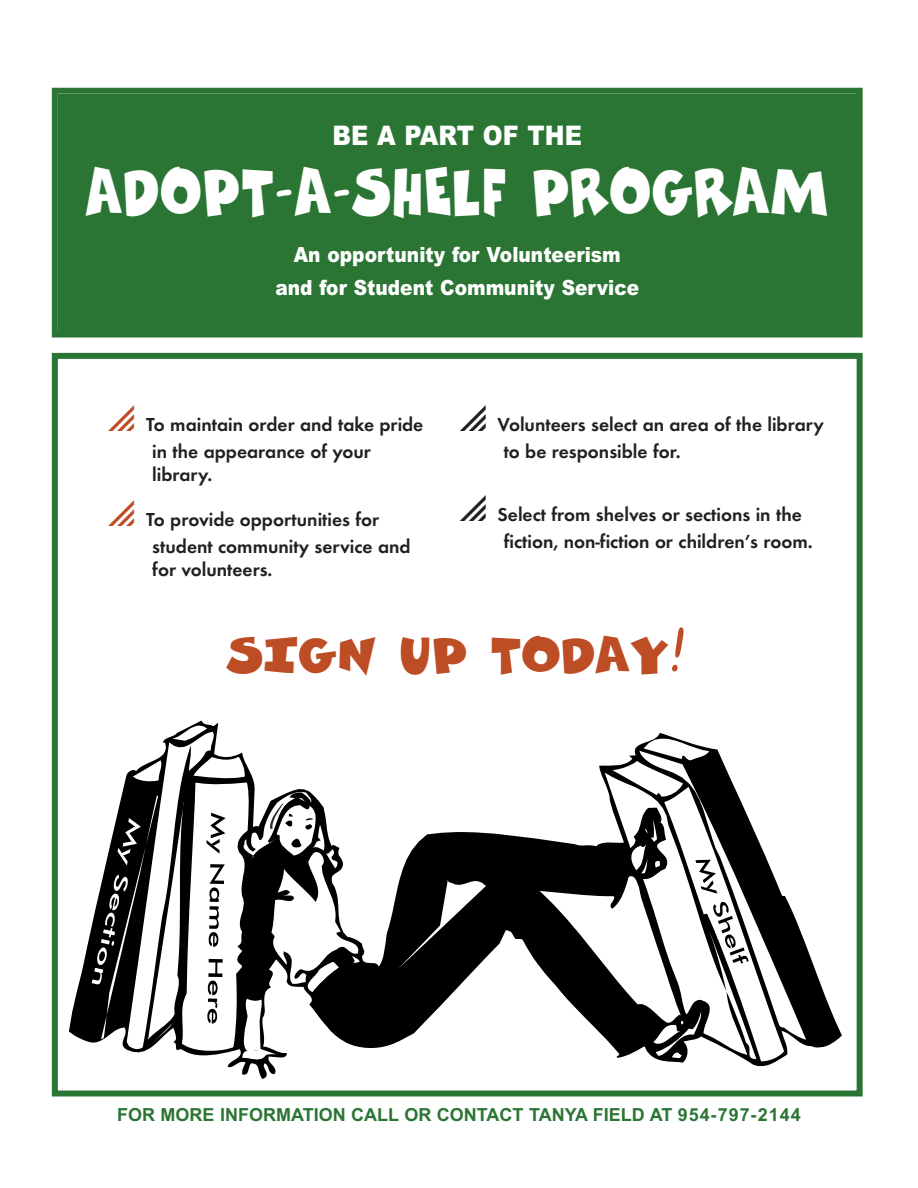
<style>
.page{position:relative;width:918px;height:1188px;background:#fff}
.page>*{position:absolute;margin:0;border:0;box-sizing:border-box;transform-origin:0 0}
.t1{font:54.3px "Comics";letter-spacing:.025em;color:#fff;scale:.8 1}
.t2{font:41.85px "Comics";letter-spacing:.01em;color:#bc4d24}
.t3{font:900 27px "Arial";color:#fff;scale:.89 1}
.t4{font:900 21px/33px "Arial";color:#fff;text-align:center;scale:.89 1}
.t5{font:600 19.5px/26.7px "Futura T";color:#231f20}
.t6{font:700 18px "Arial";color:#2b7534}
.s1{font-size:54px}
</style>
<div class="page">
<div style="left:52px;top:353px;width:811px;height:744px;border:6px solid #2b7534"></div>
<div style="left:58px;top:94px;width:799px;height:238px;background:#2b7534"></div>
<div style="left:52px;top:88px;width:811px;height:250px;border:6px solid #2b7534"></div>
<svg style="left:69px;top:721px;width:773px;height:358px"></svg>
<svg style="left:605px;top:739px;width:230px;height:323px"></svg>
<svg style="left:72px;top:725px;width:288px;height:336px"></svg>
<h3 class="t3" style="left:333px;top:120px;width:282px">BE A PART OF THE</h3>
<h1 class="t1" style="left:86px;top:164px;width:930px">ADOPT-A-SHELF PROGRAM</h1>
<p class="t4" style="left:275px;top:238px;width:410px">An opportunity for Volunteerism and for Student Community Service</p>
<p class="t5" style="left:152px;top:411px;width:273px;text-indent:-6px">To maintain order and take pride in the appearance of your</p>
<p class="t5" style="left:152px;top:461px;width:62px">library.</p>
<p class="t5" style="left:152px;top:506px;width:260px;text-indent:-6px">To provide opportunities for student community service and</p>
<p class="t5" style="left:152px;top:556px;width:122px">for volunteers.</p>
<p class="t5" style="left:504px;top:411px;width:322px;text-indent:-6px">Volunteers select an area of the library to be responsible for.</p>
<p class="t5" style="left:498px;top:501px;width:317px;text-align:center">Select from shelves or sections in the fiction, non-fiction or children’s room.</p>
<h2 class="t2" style="left:226px;top:633px;width:461px">SIGN UP TODAY<span class="s1">!</span></h2>
<p class="t6" style="left:117px;top:1105px;width:685px">FOR MORE INFORMATION CALL OR CONTACT TANYA FIELD AT 954-797-2144</p>
</div>
